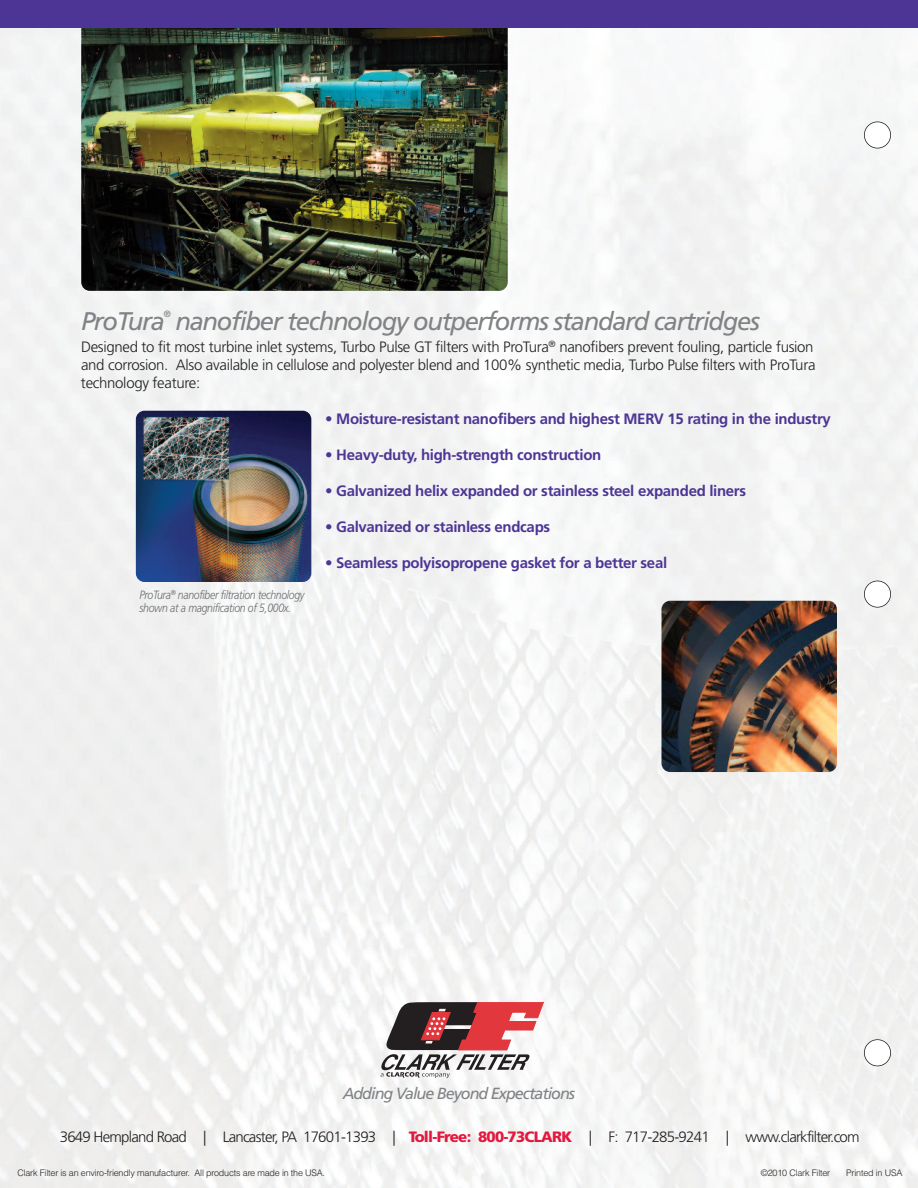
<style>
.page{position:relative;width:918px;height:1188px;background:#fff}
.page>*{position:absolute;margin:0;border:0;box-sizing:border-box;transform-origin:0 0}
.t1{font:italic 25.5px "Frutiger";letter-spacing:-.05em;color:#808285}
.t2{font:italic 16.2px "Frutiger";letter-spacing:-.06em;color:#808285}
.t3{font:300 15px/18px "Frutiger";letter-spacing:-.02em;color:#231f20}
.t4{font:700 15px "Frutiger";letter-spacing:-.02em;color:#4d3595}
.t5{font:300 15px "Frutiger";letter-spacing:-.05em;color:#231f20}
.t6{font:italic 300 12px/12.8px "Frutiger";letter-spacing:-.03em;color:#6c6d70;scale:.87 1}
.t7{font:italic 9.15px "Frutiger";color:#808285}
.t8{font:300 9px "Helvetica";letter-spacing:-.02em;color:#231f20}
.s1{font-weight:900;color:#e4183e}
</style>
<div class="page">
<img style="left:0;top:27px;width:918px;height:1161px">
<img style="left:81px;top:19px;width:427px;height:272px;border-radius:9px">
<svg style="left:381px;top:1002px;width:162px;height:76px"></svg>
<div style="left:864px;top:122px;width:27px;height:26px;background:#fff;border-radius:50%"></div>
<div style="left:864px;top:122px;width:27px;height:26px;border:2px solid #231f20;border-radius:50%"></div>
<div style="left:864px;top:581px;width:27px;height:26px;background:#fff;border-radius:50%"></div>
<div style="left:864px;top:581px;width:27px;height:27px;border:2px solid #231f20;border-radius:50%"></div>
<div style="left:864px;top:1040px;width:27px;height:26px;background:#fff;border-radius:50%"></div>
<div style="left:864px;top:1039px;width:27px;height:27px;border:2px solid #231f20;border-radius:50%"></div>
<img style="left:136px;top:411px;width:175px;height:171px;border-radius:9px">
<img style="left:662px;top:601px;width:175px;height:171px;border-radius:9px">
<div style="left:0;top:0;width:918px;height:27px;background:#4d3595"></div>
<h1 class="t1" style="left:81px;top:310px;width:680px">ProTura nanofiber technology outperforms standard cartridges</h1>
<p class="t7" style="left:164px;top:310px;width:9px">®</p>
<p class="t3" style="left:81px;top:339px;width:736px">Designed to fit most turbine inlet systems, Turbo Pulse GT filters with ProTura<sup>®</sup> nanofibers prevent fouling, particle fusion and corrosion. Also available in cellulose and polyester blend and 100% synthetic media, Turbo Pulse filters with ProTura technology feature:</p>
<p class="t4" style="left:325px;top:413px;width:507px">• Moisture-resistant nanofibers and highest MERV 15 rating in the industry</p>
<p class="t4" style="left:325px;top:449px;width:278px">• Heavy-duty, high-strength construction</p>
<p class="t4" style="left:325px;top:485px;width:423px">• Galvanized helix expanded or stainless steel expanded liners</p>
<p class="t4" style="left:325px;top:521px;width:227px">• Galvanized or stainless endcaps</p>
<p class="t4" style="left:325px;top:557px;width:344px">• Seamless polyisopropene gasket for a better seal</p>
<p class="t6" style="left:140px;top:590px;width:191px">ProTura<sup>®</sup> nanofiber filtration technology shown at a magnification of 5,000x.</p>
<p class="t2" style="left:343px;top:1087px;width:234px">Adding Value Beyond Expectations</p>
<p class="t5" style="left:60px;top:1130px;width:801px">3649 Hempland Road | Lancaster, PA 17601-1393 | <span class="s1">Toll-Free: 800-73CLARK</span> | F: 717-285-9241 | www.clarkfilter.com</p>
<p class="t8" style="left:17px;top:1168px;width:309px">Clark Filter is an enviro-friendly manufacturer. All products are made in the USA.</p>
<p class="t8" style="left:761px;top:1168px;width:71px">©2010 Clark Filter</p>
<p class="t8" style="left:846px;top:1168px;width:58px">Printed in USA</p>
</div>
